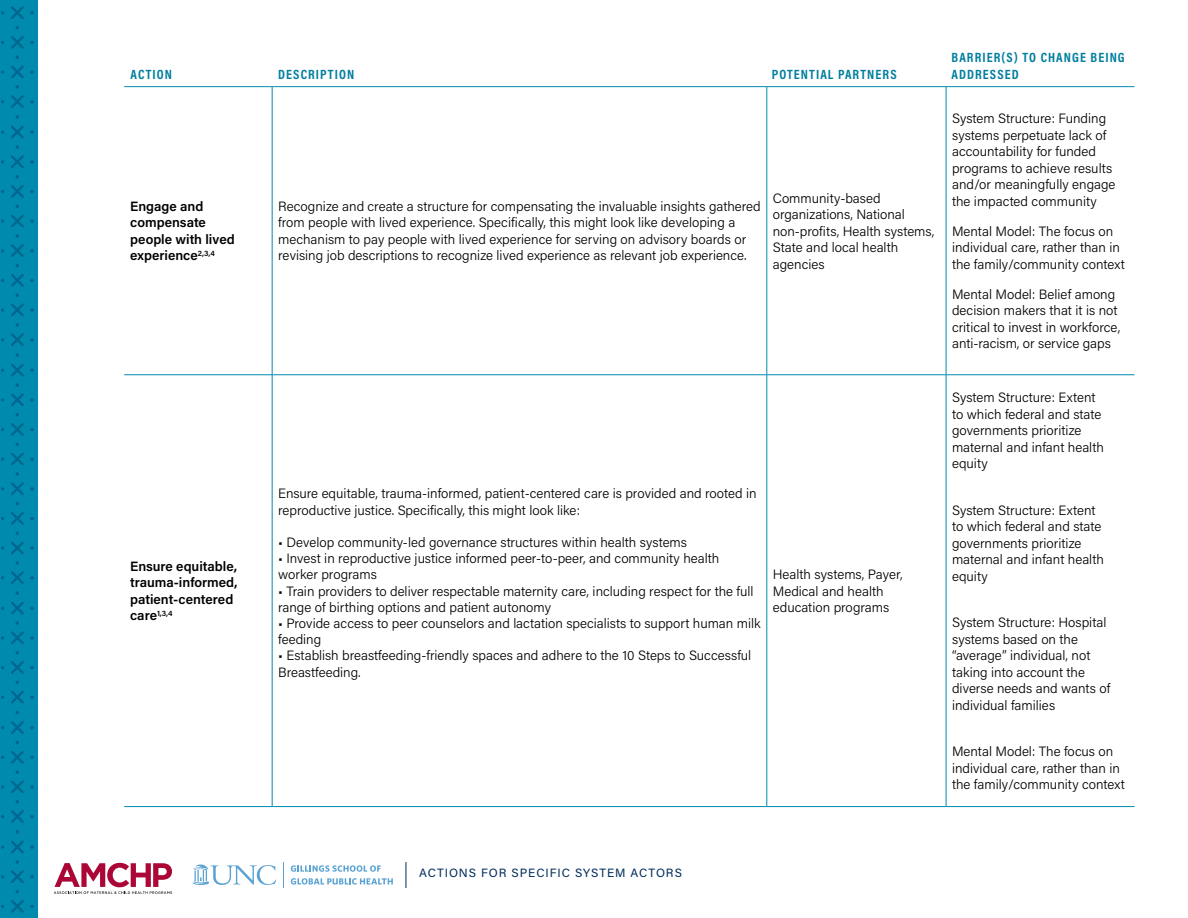
<style>
.page{position:relative;width:1188px;height:918px;background:#fff}
.page>*{position:absolute;margin:0;border:0;box-sizing:border-box;transform-origin:0 0}
.t1{font:300 13.5px/16.5px "Acumin Pro";color:#000}
.t2{font:600 13.5px/16.5px "Acumin Pro";color:#000}
.t3{font:700 13.5px/16.5px "Acumin Pro Cond";letter-spacing:.08em;color:#007e9e}
.t4{font:12px "Acumin Pro";letter-spacing:.08em;color:#002c5b}
.t5{font:600 7.8px "Acumin Pro";color:#000}
.s1{font-size:13.5px}
</style>
<div class="page">
<svg style="left:54px;top:863px;width:118px;height:31px"></svg>
<svg style="left:291px;top:865px;width:90px;height:7px"></svg>
<svg style="left:291px;top:878px;width:102px;height:7px"></svg>
<svg style="left:283px;top:862px;width:1px;height:26px"></svg>
<svg style="left:193px;top:865px;width:83px;height:20px"></svg>
<svg style="left:406px;top:862px;width:1px;height:26px"></svg>
<div style="left:0;top:0;width:38px;height:918px;background:#008bae"></div>
<svg style="left:1px;top:6px;width:33px;height:907px"></svg>
<hr style="left:124px;top:86px;width:148px;height:1px;background:#008bae">
<hr style="left:272px;top:86px;width:495px;height:1px;background:#008bae">
<hr style="left:272px;top:87px;width:1px;height:288px;background:#008bae">
<hr style="left:767px;top:86px;width:179px;height:1px;background:#008bae">
<hr style="left:767px;top:87px;width:1px;height:288px;background:#008bae">
<hr style="left:946px;top:86px;width:189px;height:1px;background:#008bae">
<hr style="left:946px;top:87px;width:1px;height:288px;background:#008bae">
<hr style="left:124px;top:375px;width:148px;height:1px;background:#008bae">
<hr style="left:272px;top:375px;width:495px;height:1px;background:#008bae">
<hr style="left:272px;top:375px;width:1px;height:431px;background:#008bae">
<hr style="left:767px;top:375px;width:179px;height:1px;background:#008bae">
<hr style="left:767px;top:375px;width:1px;height:431px;background:#008bae">
<hr style="left:946px;top:375px;width:189px;height:1px;background:#008bae">
<hr style="left:946px;top:375px;width:1px;height:431px;background:#008bae">
<hr style="left:124px;top:806px;width:148px;height:1px;background:#008bae">
<hr style="left:272px;top:806px;width:495px;height:1px;background:#008bae">
<hr style="left:767px;top:806px;width:179px;height:1px;background:#008bae">
<hr style="left:946px;top:806px;width:189px;height:1px;background:#008bae">
<p class="t3" style="left:130px;top:66px;width:43px">ACTION</p>
<p class="t3" style="left:278px;top:66px;width:78px">DESCRIPTION</p>
<p class="t3" style="left:772px;top:66px;width:126px">POTENTIAL PARTNERS</p>
<p class="t2" style="left:130px;top:197px;width:106px">Engage and compensate people with lived experience<sup>2,3,4</sup></p>
<p class="t1" style="left:278px;top:197px;width:484px">Recognize and create a structure for compensating the invaluable insights gathered from people with lived experience. Specifically, this might look like developing a mechanism to pay people with lived experience for serving on advisory boards or revising job descriptions to recognize lived experience as relevant job experience.</p>
<p class="t1" style="left:773px;top:189px;width:163px">Community-based organizations, National non-profits, Health systems,<br>State and local health agencies</p>
<p class="t2" style="left:130px;top:557px;width:109px;text-align:justify">Ensure equitable, trauma-informed, patient-centered</p>
<p class="t5" style="left:130px;top:608px;width:44px"><span class="s1">care</span>1,3,4</p>
<p class="t1" style="left:278px;top:485px;width:480px">Ensure equitable, trauma-informed, patient-centered care is provided and rooted in reproductive justice. Specifically, this might look like:</p>
<p class="t1" style="left:278px;top:534px;width:410px">• Develop community-led governance structures within health systems</p>
<p class="t1" style="left:278px;top:550px;width:443px">• Invest in reproductive justice informed peer-to-peer, and community health worker programs</p>
<p class="t1" style="left:278px;top:582px;width:477px">• Train providers to deliver respectable maternity care, including respect for the full range of birthing options and patient autonomy</p>
<p class="t1" style="left:278px;top:615px;width:484px">• Provide access to peer counselors and lactation specialists to support human milk feeding</p>
<p class="t1" style="left:278px;top:647px;width:475px">• Establish breastfeeding-friendly spaces and adhere to the 10 Steps to Successful<br>Breastfeeding.</p>
<p class="t1" style="left:773px;top:566px;width:131px">Health systems, Payer,<br>Medical and health education programs</p>
<p class="t3" style="left:952px;top:49px;width:175px">BARRIER(S) TO CHANGE BEING<br>ADDRESSED</p>
<p class="t1" style="left:952px;top:110px;width:165px">System Structure: Funding systems perpetuate lack of accountability for funded programs to achieve results and/or meaningfully engage the impacted community</p>
<p class="t1" style="left:952px;top:222px;width:174px">Mental Model: The focus on individual care, rather than in the family/community context</p>
<p class="t1" style="left:952px;top:285px;width:170px">Mental Model: Belief among decision makers that it is not critical to invest in workforce, anti-racism, or service gaps</p>
<p class="t1" style="left:952px;top:389px;width:153px">System Structure: Extent to which federal and state governments prioritize maternal and infant health equity</p>
<p class="t1" style="left:952px;top:501px;width:153px">System Structure: Extent to which federal and state governments prioritize maternal and infant health equity</p>
<p class="t1" style="left:952px;top:614px;width:160px">System Structure: Hospital systems based on the “average” individual, not taking into account the diverse needs and wants of individual families</p>
<p class="t1" style="left:952px;top:743px;width:174px">Mental Model: The focus on individual care, rather than in the family/community context</p>
<p class="t4" style="left:419px;top:865px;width:264px">ACTIONS FOR SPECIFIC SYSTEM ACTORS</p>
</div>
